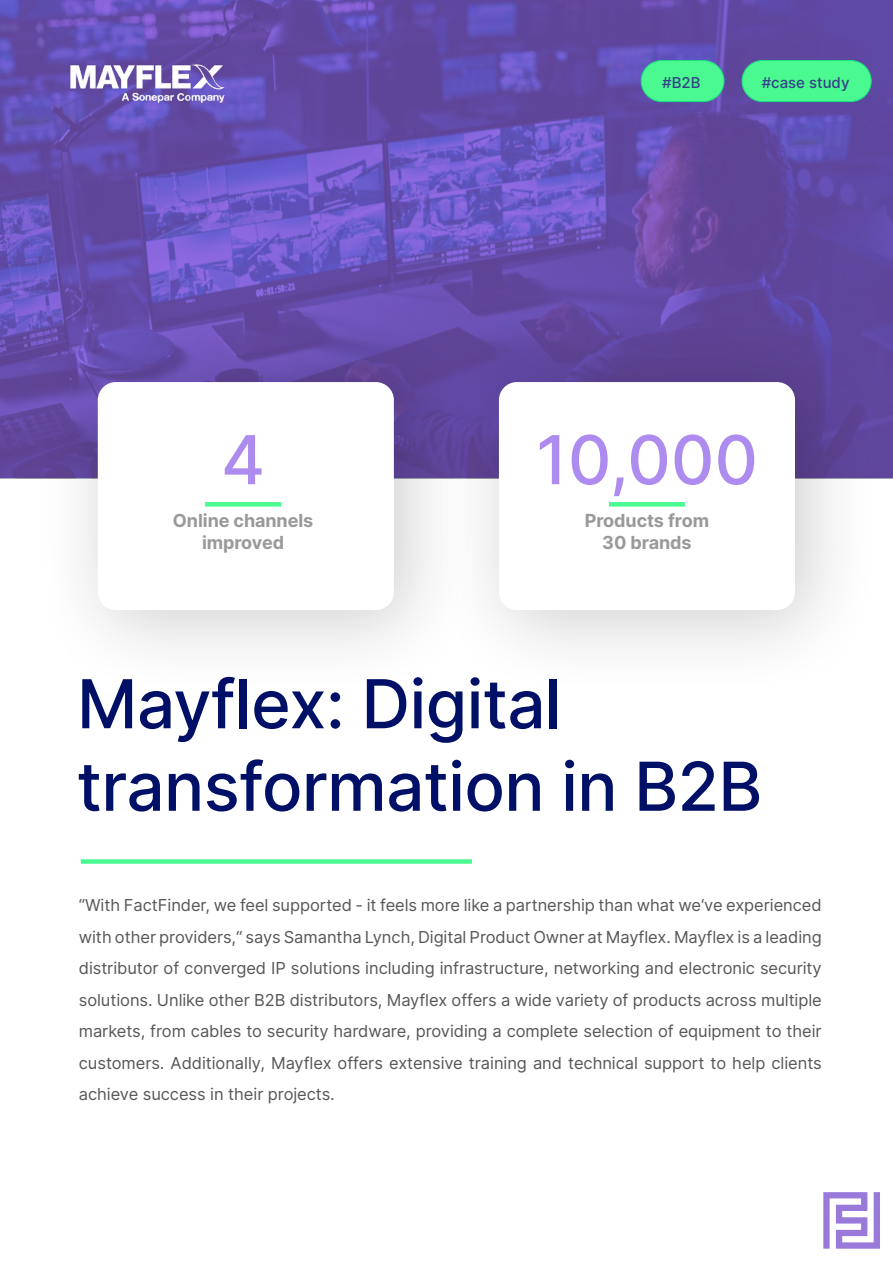
<style>
.page{position:relative;width:893px;height:1263px;background:#fff}
.page>*{position:absolute;margin:0;border:0;box-sizing:border-box;transform-origin:0 0}
.t1{font:500 67.5px/82.5px "Inter";letter-spacing:-.01em;color:#001066}
.t2{font:500 67.5px "Inter";color:#ae8bee}
.t3{font:700 18px/21.6px "Inter";letter-spacing:-.005em;color:#999;text-align:center}
.t4{font:16.5px/31.5px "Inter";letter-spacing:-.005em;color:#575756;text-align:justify}
.t5{font:500 15px "Inter";color:#334085}
</style>
<div class="page">
<svg style="left:0;top:0;width:893px;height:478px;background:#654eae"></svg>
<div style="left:81px;top:859px;width:391px;height:5px;background:#4bf991"></div>
<svg style="left:823px;top:1192px;width:57px;height:57px"></svg>
<div style="left:641px;top:60px;width:83px;height:42px;background:#4bf991;border-radius:21px"></div>
<div style="left:641px;top:60px;width:83px;height:42px;border:1px solid #1ae081;border-radius:21px"></div>
<div style="left:742px;top:60px;width:129px;height:42px;background:#4bf991;border-radius:21px"></div>
<div style="left:741px;top:60px;width:131px;height:42px;border:1px solid #1ae081;border-radius:21px"></div>
<div style="left:32px;top:317px;width:448px;height:380px;background:#000;opacity:.2"></div>
<div style="left:98px;top:382px;width:296px;height:228px;background:#fff;border-radius:18px"></div>
<div style="left:205px;top:502px;width:76px;height:5px;background:#4bf991"></div>
<div style="left:433px;top:317px;width:448px;height:380px;background:#000;opacity:.2"></div>
<div style="left:499px;top:382px;width:296px;height:228px;background:#fff;border-radius:18px"></div>
<div style="left:609px;top:502px;width:76px;height:5px;background:#4bf991"></div>
<img style="left:64px;top:37px;width:168px;height:93px">
<h1 class="t2" style="left:221px;top:410px;width:46px">4</h1>
<p class="t3" style="left:173px;top:509px;width:142px">Online channels improved</p>
<p class="t5" style="left:662px;top:72px;width:40px">#B2B</p>
<p class="t5" style="left:762px;top:72px;width:89px">#case study</p>
<h1 class="t2" style="left:536px;top:410px;width:224px">10,000</h1>
<p class="t3" style="left:585px;top:509px;width:126px">Products from<br>30 brands</p>
<h1 class="t1" style="left:77px;top:661px;width:687px">Mayflex: Digital transformation in B2B</h1>
<p class="t4" style="left:79px;top:889px;width:744px">“With FactFinder, we feel supported - it feels more like a partnership than what we‘ve experienced with other providers,“ says Samantha Lynch, Digital Product Owner at Mayflex. Mayflex is a leading distributor of converged IP solutions including infrastructure, networking and electronic security solutions. Unlike other B2B distributors, Mayflex offers a wide variety of products across multiple markets, from cables to security hardware, providing a complete selection of equipment to their customers. Additionally, Mayflex offers extensive training and technical support to help clients achieve success in their projects.</p>
</div>
